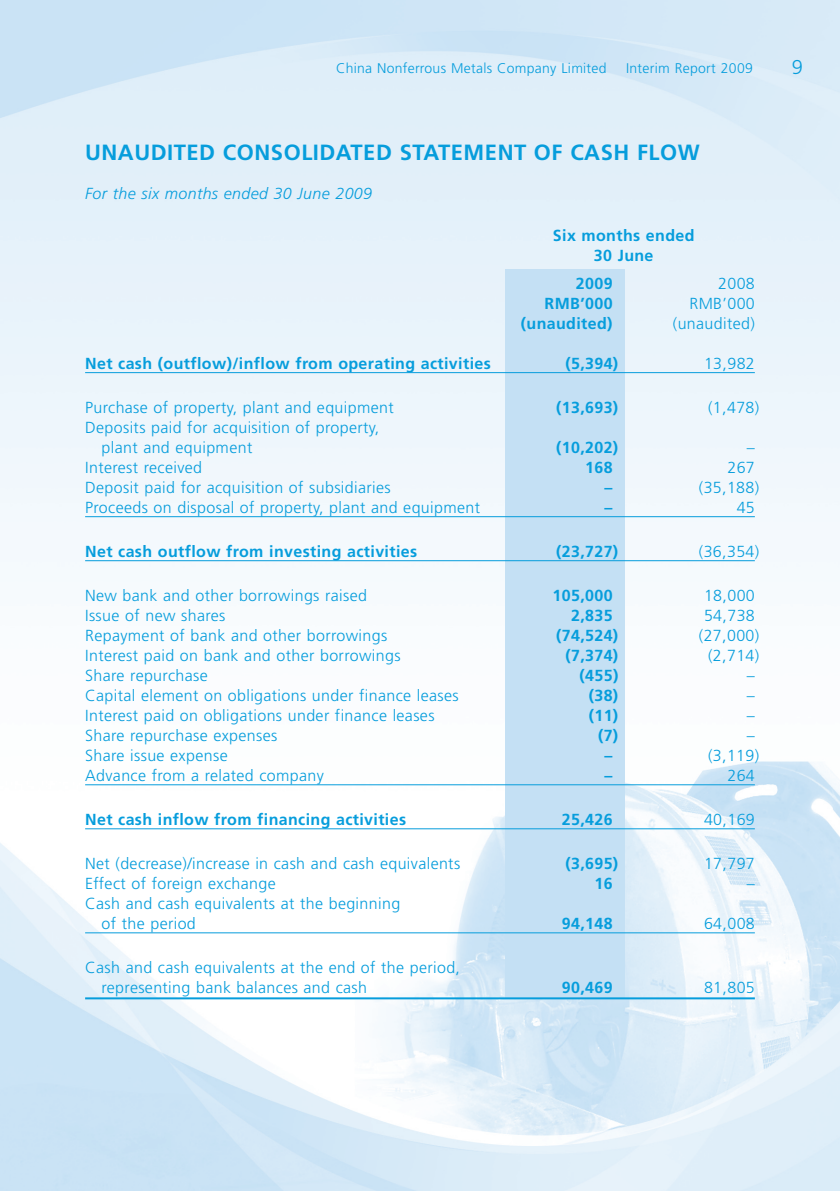
<style>
.page{position:relative;width:840px;height:1191px;background:#fff}
.page>*{position:absolute;margin:0;border:0;box-sizing:border-box;transform-origin:0 0}
.t1{font:700 22px "Frutiger LT Std";letter-spacing:.025em;color:#069ddc}
.t2{font:300 16px/20px "Frutiger LT Std";letter-spacing:.025em;color:#069ddc}
.t3{font:700 16px/20px "Frutiger LT Std";letter-spacing:.025em;color:#069ddc;text-align:center}
.t4{font:italic 300 16px "Frutiger LT Std";letter-spacing:.025em;color:#069ddc}
.t5{font:300 14px "Frutiger LT Std";letter-spacing:.015em;color:#069ddc}
</style>
<div class="page">
<img style="left:0;top:0;width:839px;height:1191px">
<div style="left:504px;top:269px;width:120px;height:729px;background:#c4e0f4"></div>
<hr style="left:85px;top:372px;width:669px;height:1px;background:#069ddc">
<hr style="left:85px;top:516px;width:669px;height:1px;background:#069ddc">
<hr style="left:85px;top:560px;width:669px;height:1px;background:#069ddc">
<hr style="left:85px;top:784px;width:669px;height:1px;background:#069ddc">
<hr style="left:85px;top:828px;width:669px;height:1px;background:#069ddc">
<hr style="left:85px;top:932px;width:669px;height:1px;background:#069ddc">
<hr style="left:85px;top:997px;width:669px;height:2px;background:#069ddc">
<p class="t5" style="left:336px;top:60px;width:272px">China Nonferrous Metals Company Limited</p>
<p class="t5" style="left:626px;top:60px;width:128px">Interim Report 2009</p>
<h1 class="t1" style="left:85px;top:139px;width:615px">UNAUDITED CONSOLIDATED STATEMENT of CASH FLOW</h1>
<p class="t4" style="left:85px;top:184px;width:288px">For the six months ended 30 June 2009</p>
<p class="t3" style="left:552px;top:226px;width:143px">Six months ended<br>30 June</p>
<p class="t3" style="left:575px;top:274px;width:38px">2009</p>
<p class="t2" style="left:717px;top:274px;width:38px">2008</p>
<p class="t3" style="left:544px;top:294px;width:69px">RMB’000</p>
<p class="t2" style="left:689px;top:294px;width:67px">RMB’000</p>
<p class="t3" style="left:520px;top:314px;width:93px">(unaudited)</p>
<p class="t2" style="left:672px;top:314px;width:83px">(unaudited)</p>
<p class="t3" style="left:85px;top:354px;width:407px">Net cash (outflow)/inflow from operating activities</p>
<p class="t3" style="left:565px;top:354px;width:54px">(5,394)</p>
<p class="t2" style="left:703px;top:354px;width:52px">1 3,982</p>
<p class="t2" style="left:85px;top:398px;width:310px">Purchase of property, plant and equipment</p>
<p class="t3" style="left:555px;top:398px;width:64px">(13,693)</p>
<p class="t2" style="left:707px;top:398px;width:53px">(1 ,478)</p>
<p class="t2" style="left:101px;top:418px;width:279px;text-indent:-16px">Deposits paid for acquisition of property, plant and equipment</p>
<p class="t3" style="left:555px;top:438px;width:64px">(10,202)</p>
<p class="t2" style="left:746px;top:438px;width:9px">–</p>
<p class="t2" style="left:85px;top:458px;width:118px">Interest received</p>
<p class="t3" style="left:585px;top:458px;width:29px">168</p>
<p class="t2" style="left:727px;top:458px;width:29px">267</p>
<p class="t2" style="left:85px;top:478px;width:307px">Deposit paid for acquisition of subsidiaries</p>
<p class="t3" style="left:604px;top:478px;width:9px">–</p>
<p class="t2" style="left:698px;top:478px;width:62px">(35,1 88)</p>
<p class="t2" style="left:85px;top:498px;width:396px">Proceeds on disposal of property, plant and equipment</p>
<p class="t3" style="left:604px;top:498px;width:9px">–</p>
<p class="t2" style="left:736px;top:498px;width:20px">45</p>
<p class="t3" style="left:85px;top:542px;width:333px">Net cash outflow from investing activities</p>
<p class="t3" style="left:555px;top:542px;width:64px">(23,727)</p>
<p class="t2" style="left:698px;top:542px;width:62px">(36,354)</p>
<p class="t2" style="left:85px;top:586px;width:283px">New bank and other borrowings raised</p>
<p class="t3" style="left:552px;top:586px;width:62px">105,000</p>
<p class="t2" style="left:703px;top:586px;width:52px">1 8,000</p>
<p class="t2" style="left:85px;top:606px;width:142px">Issue of new shares</p>
<p class="t3" style="left:570px;top:606px;width:43px">2,835</p>
<p class="t2" style="left:703px;top:606px;width:52px">54,738</p>
<p class="t2" style="left:85px;top:626px;width:303px">Repayment of bank and other borrowings</p>
<p class="t3" style="left:555px;top:626px;width:64px">(74,524)</p>
<p class="t2" style="left:698px;top:626px;width:62px">(27,000)</p>
<p class="t2" style="left:85px;top:646px;width:317px">Interest paid on bank and other borrowings</p>
<p class="t3" style="left:565px;top:646px;width:54px">(7,374)</p>
<p class="t2" style="left:707px;top:646px;width:53px">(2,71 4)</p>
<p class="t2" style="left:85px;top:666px;width:124px">Share repurchase</p>
<p class="t3" style="left:579px;top:666px;width:40px">(455)</p>
<p class="t2" style="left:746px;top:666px;width:9px">–</p>
<p class="t2" style="left:85px;top:686px;width:375px">Capital element on obligations under finance leases</p>
<p class="t3" style="left:588px;top:686px;width:31px">(38)</p>
<p class="t2" style="left:746px;top:686px;width:9px">–</p>
<p class="t2" style="left:85px;top:706px;width:351px">Interest paid on obligations under finance leases</p>
<p class="t3" style="left:588px;top:706px;width:31px">(11)</p>
<p class="t2" style="left:746px;top:706px;width:9px">–</p>
<p class="t2" style="left:85px;top:726px;width:193px">Share repurchase expenses</p>
<p class="t3" style="left:597px;top:726px;width:22px">(7)</p>
<p class="t2" style="left:746px;top:726px;width:9px">–</p>
<p class="t2" style="left:85px;top:746px;width:144px">Share issue expense</p>
<p class="t3" style="left:604px;top:746px;width:9px">–</p>
<p class="t2" style="left:707px;top:746px;width:53px">(3,11 9)</p>
<p class="t2" style="left:85px;top:766px;width:240px">Advance from a related company</p>
<p class="t3" style="left:604px;top:766px;width:9px">–</p>
<p class="t2" style="left:727px;top:766px;width:29px">264</p>
<p class="t3" style="left:85px;top:810px;width:322px">Net cash inflow from financing activities</p>
<p class="t3" style="left:561px;top:810px;width:52px">25,426</p>
<p class="t2" style="left:703px;top:810px;width:52px">40,1 69</p>
<p class="t2" style="left:85px;top:854px;width:376px">Net (decrease)/increase in cash and cash equivalents</p>
<p class="t3" style="left:565px;top:854px;width:54px">(3,695)</p>
<p class="t2" style="left:703px;top:854px;width:52px">1 7,797</p>
<p class="t2" style="left:85px;top:874px;width:192px">Effect of foreign exchange</p>
<p class="t3" style="left:594px;top:874px;width:20px">16</p>
<p class="t2" style="left:746px;top:874px;width:9px">–</p>
<p class="t2" style="left:101px;top:894px;width:300px;text-indent:-16px">Cash and cash equivalents at the beginning of the period</p>
<p class="t3" style="left:561px;top:914px;width:52px">94,148</p>
<p class="t2" style="left:703px;top:914px;width:52px">64,008</p>
<p class="t2" style="left:101px;top:958px;width:360px;text-indent:-16px">Cash and cash equivalents at the end of the period, representing bank balances and cash</p>
<p class="t3" style="left:561px;top:978px;width:52px">90,469</p>
<p class="t2" style="left:703px;top:978px;width:52px">81 ,805</p>
</div>
